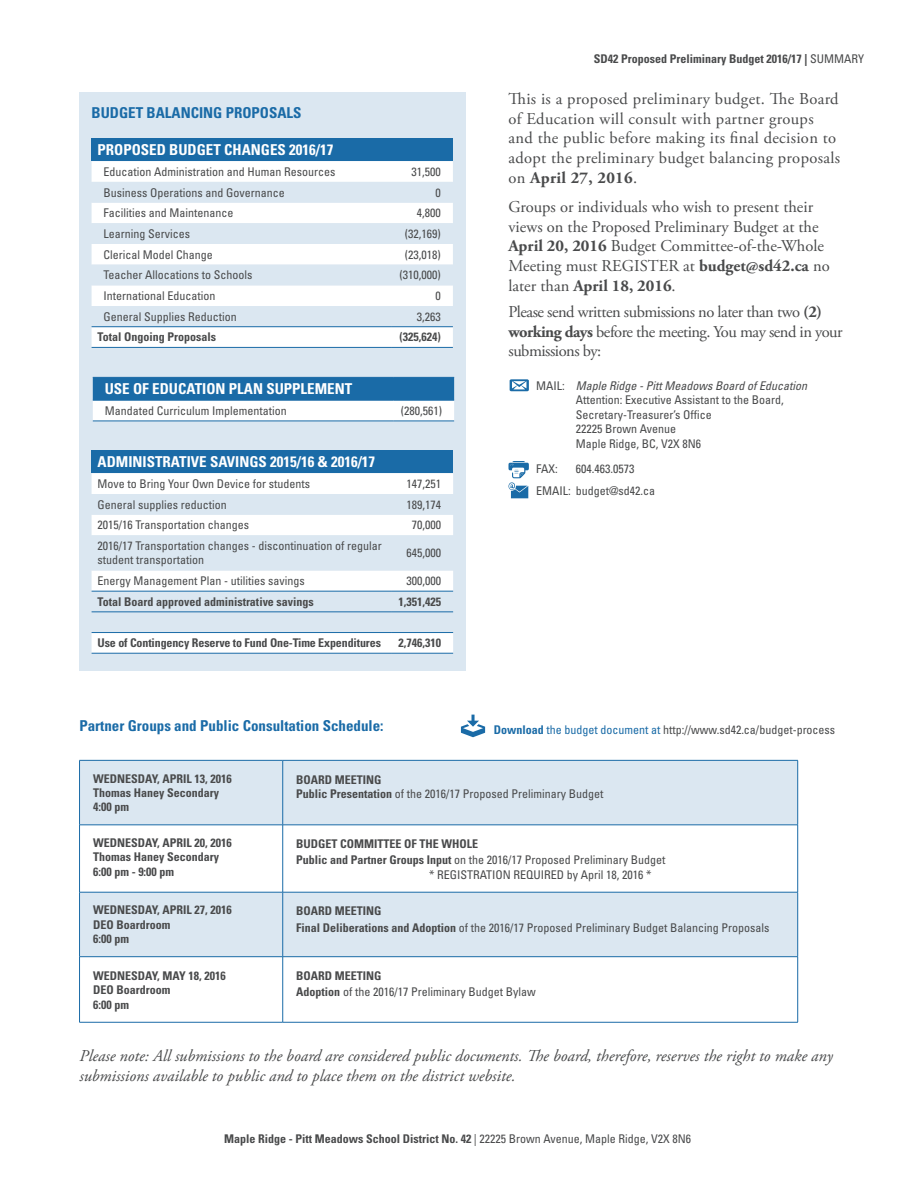
<style>
.page{position:relative;width:918px;height:1188px;background:#fff}
.page>*{position:absolute;margin:0;border:0;box-sizing:border-box;transform-origin:0 0}
.t1{font:16.5px/19.8px "Adobe Garamond Pro";letter-spacing:.02em;color:#494a4b}
.t2{font:16.5px/19.8px "Adobe Garamond Pro";color:#494a4b}
.t3{font:italic 16.5px/19.8px "Adobe Garamond Pro";color:#494a4b}
.t4{font:16.5px/19.8px "Adobe Garamond Pro";letter-spacing:-.03em;color:#494a4b}
.t5{font:700 condensed 15px "Univers LT Std";color:#fff}
.t6{font:700 condensed 15px "Univers LT Std";color:#1a6ba7}
.t7{font:condensed 12px/14.4px "Univers LT Std";color:#494a4b}
.t8{font:700 condensed 12px/14.4px "Univers LT Std";color:#494a4b}
.s1{font-weight:400}
.s2{font-weight:700}
.s3{font-style:italic}
.s4{font-weight:700;color:#1a6ba7}
.s5{color:#1a6ba7}
</style>
<div class="page">
<div style="left:79px;top:92px;width:387px;height:578px;background:#dbe7f1"></div>
<div style="left:92px;top:138px;width:361px;height:23px;background:#1a6ba7"></div>
<div style="left:92px;top:161px;width:361px;height:186px;background:#fff"></div>
<svg style="left:92px;top:182px;width:361px;height:144px"></svg>
<hr style="left:92px;top:326px;width:300px;height:1px;background:#1a6ba7">
<hr style="left:392px;top:326px;width:61px;height:1px;background:#1a6ba7">
<hr style="left:92px;top:347px;width:300px;height:1px;background:#1a6ba7">
<hr style="left:392px;top:347px;width:61px;height:1px;background:#1a6ba7">
<div style="left:92px;top:450px;width:361px;height:23px;background:#1a6ba7"></div>
<svg style="left:92px;top:473px;width:361px;height:180px"></svg>
<hr style="left:391px;top:591px;width:62px;height:1px;background:#1a6ba7">
<hr style="left:391px;top:612px;width:62px;height:1px;background:#1a6ba7">
<hr style="left:92px;top:632px;width:299px;height:1px;background:#1a6ba7">
<hr style="left:391px;top:632px;width:62px;height:1px;background:#1a6ba7">
<hr style="left:92px;top:653px;width:299px;height:1px;background:#1a6ba7">
<hr style="left:391px;top:653px;width:62px;height:1px;background:#1a6ba7">
<hr style="left:92px;top:591px;width:299px;height:1px;background:#1a6ba7">
<hr style="left:92px;top:612px;width:299px;height:1px;background:#1a6ba7">
<svg style="left:510px;top:379px;width:19px;height:12px"></svg>
<svg style="left:508px;top:461px;width:21px;height:37px"></svg>
<svg style="left:461px;top:715px;width:24px;height:22px"></svg>
<svg style="left:93px;top:378px;width:361px;height:43px;background:#83afcf"></svg>
<hr style="left:93px;top:377px;width:300px;height:1px;background:#1a6ba7">
<hr style="left:393px;top:377px;width:61px;height:1px;background:#1a6ba7">
<hr style="left:93px;top:400px;width:300px;height:1px;background:#1a6ba7">
<hr style="left:393px;top:400px;width:61px;height:1px;background:#1a6ba7">
<hr style="left:93px;top:421px;width:300px;height:1px;background:#1a6ba7">
<hr style="left:393px;top:421px;width:61px;height:1px;background:#1a6ba7">
<svg style="left:80px;top:761px;width:717px;height:195px;fill:#dbe7f1"></svg>
<hr style="left:79px;top:760px;width:204px;height:1px;background:#1a6ba7">
<hr style="left:79px;top:761px;width:1px;height:64px;background:#1a6ba7">
<hr style="left:283px;top:760px;width:515px;height:1px;background:#1a6ba7">
<hr style="left:282px;top:761px;width:1px;height:64px;background:#1a6ba7">
<hr style="left:797px;top:761px;width:1px;height:64px;background:#1a6ba7">
<hr style="left:79px;top:825px;width:204px;height:1px;background:#1a6ba7">
<hr style="left:79px;top:825px;width:1px;height:67px;background:#1a6ba7">
<hr style="left:283px;top:825px;width:515px;height:1px;background:#1a6ba7">
<hr style="left:282px;top:825px;width:1px;height:67px;background:#1a6ba7">
<hr style="left:797px;top:825px;width:1px;height:67px;background:#1a6ba7">
<hr style="left:79px;top:892px;width:204px;height:1px;background:#1a6ba7">
<hr style="left:79px;top:892px;width:1px;height:65px;background:#1a6ba7">
<hr style="left:283px;top:892px;width:515px;height:1px;background:#1a6ba7">
<hr style="left:282px;top:892px;width:1px;height:65px;background:#1a6ba7">
<hr style="left:797px;top:892px;width:1px;height:65px;background:#1a6ba7">
<hr style="left:79px;top:956px;width:204px;height:1px;background:#1a6ba7">
<hr style="left:79px;top:957px;width:1px;height:65px;background:#1a6ba7">
<hr style="left:283px;top:956px;width:515px;height:1px;background:#1a6ba7">
<hr style="left:282px;top:957px;width:1px;height:65px;background:#1a6ba7">
<hr style="left:797px;top:957px;width:1px;height:65px;background:#1a6ba7">
<hr style="left:79px;top:1022px;width:204px;height:1px;background:#1a6ba7">
<hr style="left:283px;top:1022px;width:515px;height:1px;background:#1a6ba7">
<p class="t6" style="left:92px;top:103px;width:212px">BUDGET BALANCING PROPOSALS</p>
<p class="t5" style="left:98px;top:141px;width:237px">PROPOSED BUDGET CHANGES 2016/17</p>
<p class="t7" style="left:104px;top:164px;width:233px">Education Administration and Human Resources</p>
<p class="t7" style="left:412px;top:164px;width:31px">31,500</p>
<p class="t7" style="left:104px;top:185px;width:183px">Business Operations and Governance</p>
<p class="t7" style="left:436px;top:185px;width:7px">0</p>
<p class="t7" style="left:104px;top:206px;width:131px">Facilities and Maintenance</p>
<p class="t7" style="left:417px;top:206px;width:25px">4,800</p>
<p class="t7" style="left:104px;top:226px;width:88px">Learning Services</p>
<p class="t7" style="left:405px;top:226px;width:37px">(32,169)</p>
<p class="t7" style="left:104px;top:247px;width:111px">Clerical Model Change</p>
<p class="t7" style="left:405px;top:247px;width:37px">(23,018)</p>
<p class="t7" style="left:104px;top:268px;width:151px">Teacher Allocations to Schools</p>
<p class="t7" style="left:400px;top:268px;width:43px">(310,000)</p>
<p class="t7" style="left:104px;top:288px;width:113px">International Education</p>
<p class="t7" style="left:436px;top:288px;width:7px">0</p>
<p class="t7" style="left:104px;top:309px;width:135px">General Supplies Reduction</p>
<p class="t7" style="left:417px;top:309px;width:25px">3,263</p>
<p class="t8" style="left:98px;top:330px;width:120px">Total Ongoing Proposals</p>
<p class="t8" style="left:400px;top:330px;width:43px">(325,624)</p>
<p class="t5" style="left:105px;top:380px;width:249px">USE OF EDUCATION PLAN SUPPLEMENT</p>
<p class="t7" style="left:105px;top:403px;width:183px">Mandated Curriculum Implementation</p>
<p class="t7" style="left:401px;top:403px;width:43px">(280,561)</p>
<p class="t5" style="left:98px;top:453px;width:279px">ADMINISTRATIVE SAVINGS 2015/16 &amp; 2016/17</p>
<p class="t7" style="left:98px;top:476px;width:214px">Move to Bring Your Own Device for students</p>
<p class="t7" style="left:407px;top:476px;width:36px">147,251</p>
<p class="t7" style="left:98px;top:497px;width:131px">General supplies reduction</p>
<p class="t7" style="left:407px;top:497px;width:36px">189,174</p>
<p class="t7" style="left:98px;top:518px;width:153px">2015/16 Transportation changes</p>
<p class="t7" style="left:412px;top:518px;width:31px">70,000</p>
<p class="t7" style="left:98px;top:538px;width:286px">2016/17 Transportation changes - discontinuation of regular student transportation</p>
<p class="t7" style="left:407px;top:546px;width:36px">645,000</p>
<p class="t7" style="left:98px;top:574px;width:209px">Energy Management Plan - utilities savings</p>
<p class="t7" style="left:407px;top:574px;width:36px">300,000</p>
<p class="t8" style="left:98px;top:594px;width:218px">Total Board approved administrative savings</p>
<p class="t8" style="left:399px;top:594px;width:44px">1,351,425</p>
<p class="t8" style="left:98px;top:636px;width:285px">Use of Contingency Reserve to Fund One-Time Expenditures</p>
<p class="t8" style="left:399px;top:636px;width:44px">2,746,310</p>
<p class="t6" style="left:79px;top:717px;width:306px">Partner Groups and Public Consultation Schedule:</p>
<p class="t8" style="left:594px;top:51px;width:272px">SD42 Proposed Preliminary Budget 2016/17 | <span class="s1">SUMMARY</span></p>
<h1 class="t1" style="left:508px;top:89px;width:333px">This is a proposed preliminary budget. The Board of Education will consult with partner groups and the public before making its final decision to adopt the preliminary budget balancing proposals on <span class="s2">April 27, 2016</span>.</h1>
<h1 class="t2" style="left:508px;top:197px;width:323px">Groups or individuals who wish to present their views on the Proposed Preliminary Budget at the <span class="s2">April 20, 2016</span> Budget Committee-of-the-Whole Meeting must REGISTER at <span class="s2">budget@sd42.ca</span> no later than <span class="s2">April 18, 2016</span>.</h1>
<h1 class="t4" style="left:508px;top:302px;width:336px">Please send written submissions no later than two <span class="s2">(2) working days</span> before the meeting. You may send in your submissions by:</h1>
<p class="t7" style="left:536px;top:378px;width:8px">mail</p>
<p class="t7" style="left:576px;top:378px;width:233px;text-indent:-14px">: <span class="s3">Maple Ridge - Pitt Meadows Board of Education </span>Attention: Executive Assistant to the Board, Secretary-Treasurer’s Office<br>22225 Brown Avenue<br>Maple Ridge, BC, V2X 8N6</p>
<p class="t7" style="left:536px;top:461px;width:23px">FAX:</p>
<p class="t7" style="left:536px;top:457px;width:121px;line-height:22.4px;text-indent:40px">604.463.0573<br>EMAIL: budget@sd42.ca</p>
<p class="t7" style="left:494px;top:722px;width:343px"><span class="s4">Download</span> <span class="s5">the budget document at</span> http://www.sd42.ca/budget-process</p>
<p class="t8" style="left:93px;top:771px;width:140px">WEDNESDAY, APRIL 13, 2016<br>Thomas Haney Secondary<br>4:00 pm</p>
<p class="t7" style="left:296px;top:772px;width:309px"><span class="s2">BOARD MEETING<br>Public Presentation</span> of the 2016/17 Proposed Preliminary Budget</p>
<p class="t8" style="left:93px;top:835px;width:140px">WEDNESDAY, APRIL 20, 2016<br>Thomas Haney Secondary<br>6:00 pm - 9:00 pm</p>
<p class="t8" style="left:296px;top:836px;width:371px;line-height:16.2px">BUDGET COMMITTEE OF THE WHOLE<br>Public and Partner Groups Input <span class="s1">on the 2016/17 Proposed Preliminary Budget</span></p>
<p class="t7" style="left:429px;top:867px;width:224px">* REGISTRATION REQUIRED by April 18, 2016 *</p>
<p class="t8" style="left:93px;top:903px;width:140px">WEDNESDAY, APRIL 27, 2016<br>DEO Boardroom<br>6:00 pm</p>
<p class="t7" style="left:296px;top:903px;width:475px;line-height:16.2px"><span class="s2">BOARD MEETING<br>Final Deliberations and Adoption</span> of the 2016/17 Proposed Preliminary Budget Balancing Proposals</p>
<p class="t8" style="left:93px;top:968px;width:134px">WEDNESDAY, MAY 18, 2016<br>DEO Boardroom<br>6:00 pm</p>
<p class="t7" style="left:296px;top:967px;width:241px;line-height:16.2px"><span class="s2">BOARD MEETING<br>Adoption</span> of the 2016/17 Preliminary Budget Bylaw</p>
<h1 class="t3" style="left:79px;top:1046px;width:755px">Please note: All submissions to the board are considered public documents. The board, therefore, reserves the right to make any submissions available to public and to place them on the district website.</h1>
<p class="t8" style="left:224px;top:1131px;width:469px">Maple Ridge - Pitt Meadows School District No. 42 <span class="s1">| 22225 Brown Avenue, Maple Ridge, V2X 8N6</span></p>
</div>
